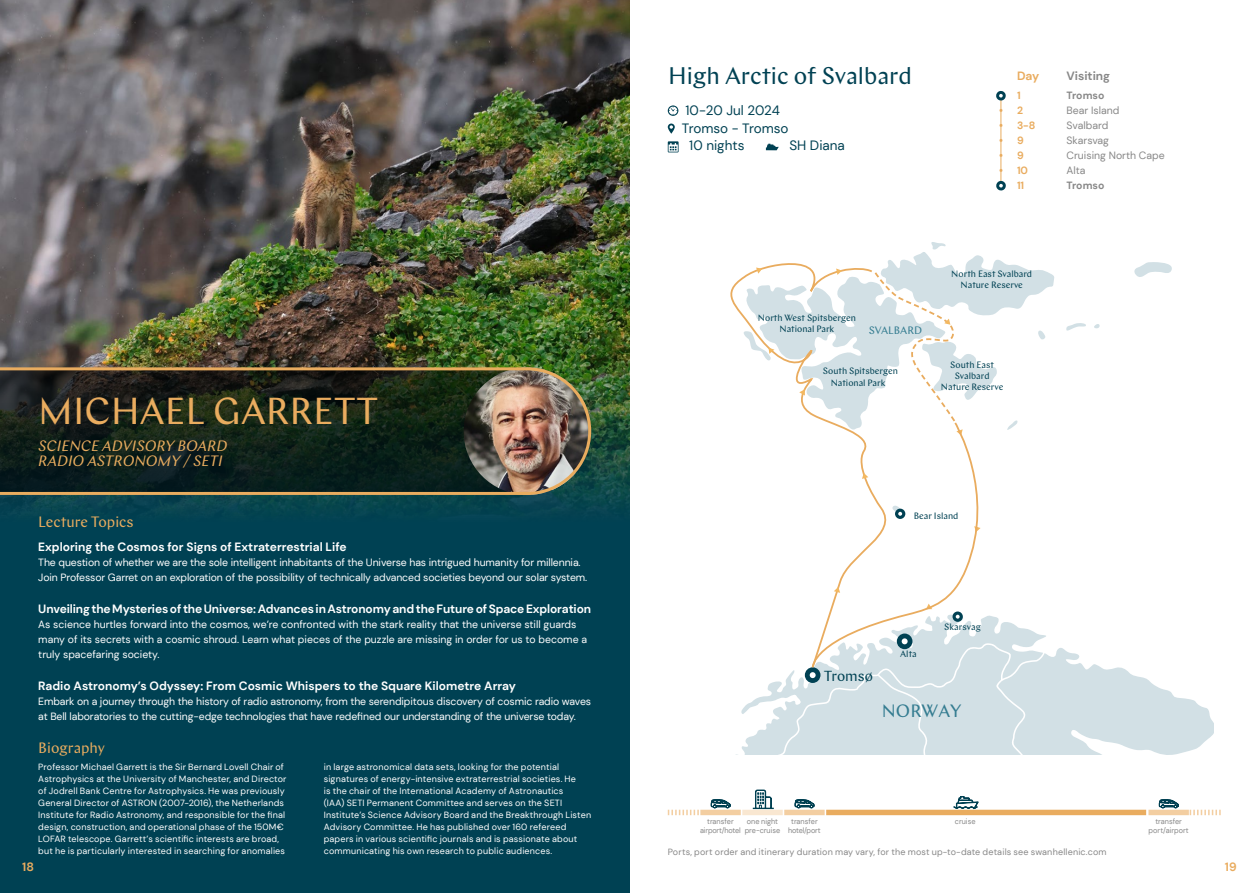
<style>
.page{position:relative;width:1259px;height:893px;background:#fff}
.page>*{position:absolute;margin:0;border:0;box-sizing:border-box;transform-origin:0 0}
.t1{font:37.5px "Chap";color:#e9ac5f}
.t2{font:24px "Chap";color:#004153}
.t3{font:17.85px "Chap";color:#347c90}
.t4{font:italic 15px/15px "Chap";color:#e9ac5f}
.t5{font:15px "Chap";color:#e9ac5f}
.t6{font:14.55px "Chap";color:#004153}
.t7{font:13.5px "DM Sans";color:#004153}
.t8{font:700 12px "DM Sans";letter-spacing:-.01em;color:#fff}
.t9{font:700 12px "DM Sans";color:#878787}
.t10{font:700 12px "DM Sans";color:#e9ac5f}
.t11{font:10.8px "Chap";color:#347c90}
.t12{font:10.5px/15px "DM Sans";letter-spacing:-.01em;color:#fff}
.t13{font:10.5px "DM Sans";color:#878787}
.t14{font:700 10.5px "DM Sans";color:#e9ac5f}
.t15{font:700 10.5px "DM Sans";color:#878787}
.t16{font:9.15px/11.1px "Chap";color:#004153;text-align:center}
.t17{font:9px/12px "DM Sans";letter-spacing:.02em;color:#fff}
.t18{font:9px "DM Sans";letter-spacing:.02em;color:#878787}
.t19{font:7.65px/8.7px "DM Sans";color:#878787;text-align:center;scale:.95 1}
.t20{font:7.65px "DM Sans";letter-spacing:-.02em;color:#878787;scale:.95 1}
</style>
<div class="page">
<img style="left:0;top:0;width:629px;height:361px">
<div style="left:0;top:361px;width:629px;height:532px;background:#004153"></div>
<img style="left:0;top:366px;width:593px;height:130px">
<svg style="left:668px;top:105px;width:10px;height:11px"></svg>
<svg style="left:668px;top:124px;width:7px;height:10px"></svg>
<svg style="left:668px;top:141px;width:10px;height:11px"></svg>
<svg style="left:766px;top:144px;width:12px;height:6px"></svg>
<svg style="left:953px;top:796px;width:25px;height:12px"></svg>
<div style="left:826px;top:810px;width:320px;height:5px;background:#e9ac5f"></div>
<svg style="left:668px;top:810px;width:31px;height:5px"></svg>
<svg style="left:711px;top:800px;width:19px;height:8px"></svg>
<div style="left:700px;top:810px;width:41px;height:5px;background:#f3cea1"></div>
<svg style="left:753px;top:790px;width:20px;height:19px"></svg>
<div style="left:742px;top:810px;width:40px;height:5px;background:#f9e7d1"></div>
<div style="left:784px;top:810px;width:40px;height:5px;background:#f3cea1"></div>
<svg style="left:795px;top:800px;width:19px;height:8px"></svg>
<div style="left:1148px;top:810px;width:40px;height:5px;background:#f3cea1"></div>
<svg style="left:1159px;top:800px;width:19px;height:8px"></svg>
<svg style="left:1189px;top:810px;width:31px;height:5px"></svg>
<svg style="left:996px;top:617px;width:218px;height:138px"></svg>
<svg style="left:899px;top:242px;width:273px;height:188px"></svg>
<svg style="left:730px;top:260px;width:169px;height:161px"></svg>
<svg style="left:873px;top:270px;width:84px;height:151px"></svg>
<svg style="left:836px;top:268px;width:6px;height:7px"></svg>
<svg style="left:756px;top:267px;width:6px;height:7px"></svg>
<svg style="left:768px;top:348px;width:6px;height:6px"></svg>
<svg style="left:799px;top:389px;width:6px;height:7px"></svg>
<svg style="left:736px;top:638px;width:317px;height:117px"></svg>
<svg style="left:810px;top:421px;width:186px;height:248px"></svg>
<hr style="left:1000px;top:97px;width:1px;height:89px;background:#e9ac5f">
<svg style="left:996px;top:180px;width:10px;height:11px"></svg>
<svg style="left:996px;top:91px;width:10px;height:10px"></svg>
<h1 class="t1" style="left:38px;top:388px;width:342px">MICHAEL GARRETT</h1>
<h3 class="t4" style="left:38px;top:438px;width:191px">SCIENCE ADVISORY BOARD<br>RADIO ASTRONOMY / SETI</h3>
<h3 class="t5" style="left:38px;top:513px;width:97px">Lecture Topics</h3>
<h3 class="t8" style="left:38px;top:539px;width:310px">Exploring the Cosmos for Signs of Extraterrestrial Life</h3>
<p class="t12" style="left:38px;top:555px;width:550px">The question of whether we are the sole intelligent inhabitants of the Universe has intrigued humanity for millennia.<br>Join Professor Garret on an exploration of the possibility of technically advanced societies beyond our solar system.</p>
<h3 class="t8" style="left:38px;top:601px;width:554px">Unveiling the Mysteries of the Universe: Advances in Astronomy and the Future of Space Exploration</h3>
<p class="t12" style="left:38px;top:617px;width:550px">As science hurtles forward into the cosmos, we’re confronted with the stark reality that the universe still guards many of its secrets with a cosmic shroud. Learn what pieces of the puzzle are missing in order for us to become a truly spacefaring society.</p>
<h3 class="t8" style="left:38px;top:678px;width:479px">Radio Astronomy’s Odyssey: From Cosmic Whispers to the Square Kilometre Array</h3>
<p class="t12" style="left:38px;top:694px;width:554px">Embark on a journey through the history of radio astronomy, from the serendipitous discovery of cosmic radio waves at Bell laboratories to the cutting-edge technologies that have redefined our understanding of the universe today.</p>
<h3 class="t5" style="left:38px;top:738px;width:68px">Biography</h3>
<p class="t17" style="left:38px;top:761px;width:250px">Professor Michael Garrett is the Sir Bernard Lovell Chair of Astrophysics at the University of Manchester, and Director of Jodrell Bank Centre for Astrophysics. He was previously General Director of ASTRON (2007-2016), the Netherlands Institute for Radio Astronomy, and responsible for the final design, construction, and operational phase of the 150M€ LOFAR telescope. Garrett’s scientific interests are broad, but he is particularly interested in searching for anomalies</p>
<p class="t17" style="left:324px;top:761px;width:269px">in large astronomical data sets, looking for the potential signatures of energy-intensive extraterrestrial societies. He<br>is the chair of the International Academy of Astronautics<br>(IAA) SETI Permanent Committee and serves on the SETI Institute’s Science Advisory Board and the Breakthrough Listen Advisory Committee. He has published over 160 refereed papers in various scientific journals and is passionate about communicating his own research to public audiences.</p>
<h2 class="t2" style="left:668px;top:61px;width:245px">High Arctic of Svalbard</h2>
<h3 class="t7" style="left:685px;top:102px;width:96px">10-20 Jul 2024</h3>
<h3 class="t7" style="left:682px;top:120px;width:108px">Tromso - Tromso</h3>
<h3 class="t7" style="left:689px;top:137px;width:57px">10 nights</h3>
<h3 class="t7" style="left:789px;top:137px;width:57px">SH Diana</h3>
<h3 class="t10" style="left:1017px;top:68px;width:24px">Day</h3>
<h3 class="t9" style="left:1066px;top:68px;width:45px">Visiting</h3>
<p class="t14" style="left:999px;top:89px;width:23px">• 1</p>
<p class="t15" style="left:1066px;top:89px;width:39px">Tromso</p>
<p class="t14" style="left:999px;top:104px;width:25px">• 2</p>
<p class="t13" style="left:1066px;top:104px;width:54px">Bear Island</p>
<p class="t14" style="left:999px;top:119px;width:38px">• 3-8</p>
<p class="t13" style="left:1066px;top:119px;width:43px">Svalbard</p>
<p class="t14" style="left:999px;top:134px;width:26px">• 9</p>
<p class="t13" style="left:1066px;top:134px;width:44px">Skarsvag</p>
<p class="t14" style="left:999px;top:149px;width:26px">• 9</p>
<p class="t13" style="left:1066px;top:149px;width:100px">Cruising North Cape</p>
<p class="t14" style="left:999px;top:164px;width:31px">• 10</p>
<p class="t13" style="left:1066px;top:164px;width:21px">Alta</p>
<p class="t14" style="left:999px;top:179px;width:27px">• 11</p>
<p class="t15" style="left:1066px;top:179px;width:39px">Tromso</p>
<p class="t16" style="left:758px;top:312px;width:99px">North West Spitsbergen<br>National Park</p>
<p class="t16" style="left:823px;top:364px;width:77px;line-height:12.1px">South Spitsbergen<br>National Park</p>
<p class="t11" style="left:868px;top:324px;width:55px">SVALBARD</p>
<p class="t16" style="left:951px;top:268px;width:82px">North East Svalbard<br>Nature Reserve</p>
<p class="t16" style="left:941px;top:359px;width:64px">South East<br>Svalbard<br>Nature Reserve</p>
<p class="t16" style="left:914px;top:510px;width:46px">Bear Island</p>
<h3 class="t6" style="left:824px;top:667px;width:51px">Tromsø</h3>
<p class="t16" style="left:900px;top:648px;width:18px">Alta</p>
<p class="t16" style="left:944px;top:622px;width:38px">Skarsvag</p>
<h3 class="t3" style="left:882px;top:700px;width:81px">NORWAY</h3>
<p class="t19" style="left:707px;top:817px;width:29px">transfer</p>
<p class="t19" style="left:955px;top:817px;width:23px">cruise</p>
<p class="t20" style="left:700px;top:826px;width:44px">airport/hotel</p>
<p class="t19" style="left:744px;top:817px;width:39px;text-align:left">one night pre-cruise</p>
<p class="t19" style="left:788px;top:817px;width:36px">transfer hotel/port</p>
<p class="t19" style="left:1148px;top:817px;width:44px">transfer port/airport</p>
<p class="t18" style="left:668px;top:846px;width:440px">Ports, port order and itinerary duration may vary, for the most up-to-date details see swanhellenic.com</p>
<h3 class="t10" style="left:22px;top:859px;width:13px">18</h3>
<h3 class="t10" style="left:1225px;top:859px;width:13px">19</h3>
</div>
